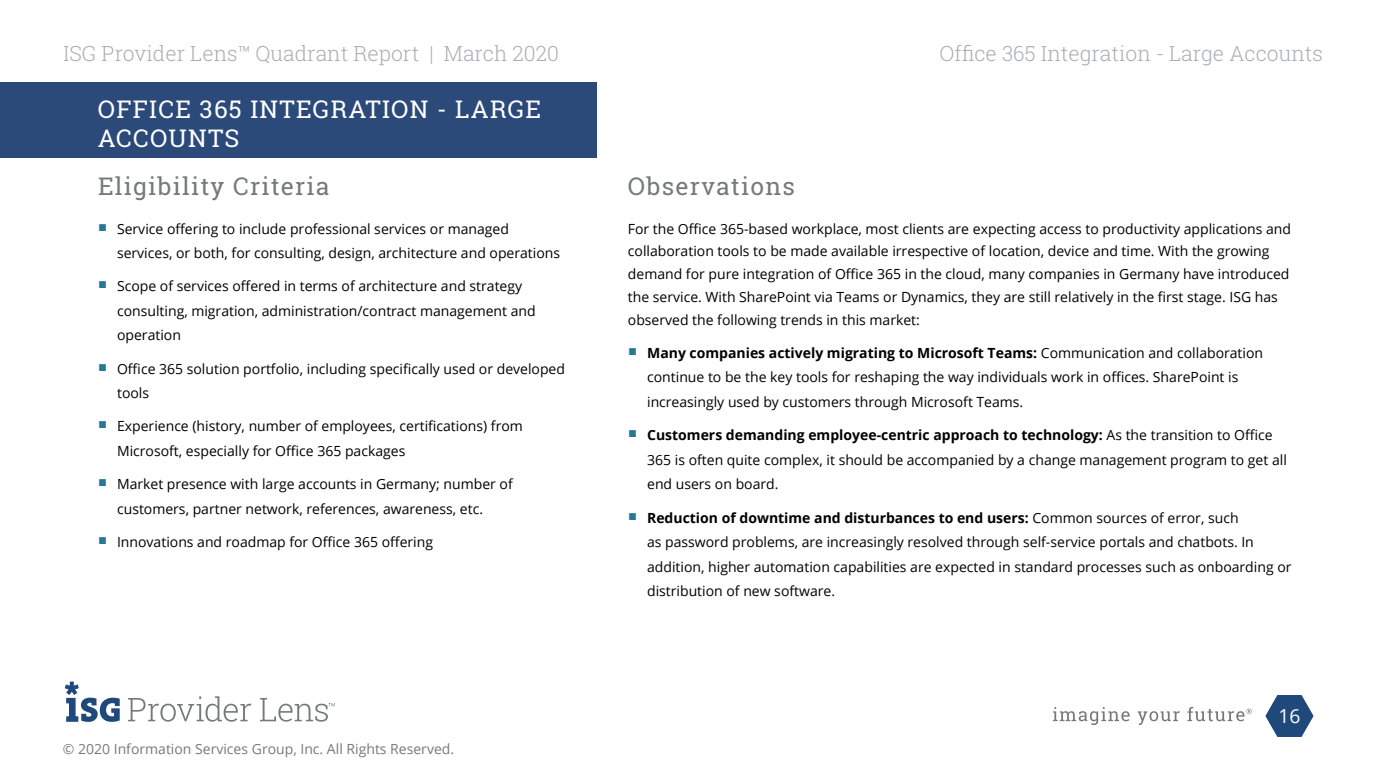
<style>
.page{position:relative;width:1386px;height:780px;background:#fff}
.page>*{position:absolute;margin:0;border:0;box-sizing:border-box;transform-origin:0 0}
.Section_Title_Midtex{font:24.5px/29.8px "Roboto Slab";letter-spacing:.05em;color:#fff}
.Section_Title_Midtex-2{font:24.5px "Roboto Slab";letter-spacing:.05em;color:#76797a}
.t1{font:300 21px "Roboto Slab";color:#abadb0}
.t2{font:19.25px "Open Sans";color:#fff}
.Body_Copy{font:14px/24.5px "Open Sans";color:#000}
.Report_Cover_Title{font:14px "Open Sans";color:#76797a}
.s1{font-weight:700}
</style>
<div class="page">
<svg style="left:1053px;top:707px;width:77px;height:18px"></svg>
<svg style="left:1138px;top:711px;width:42px;height:14px"></svg>
<svg style="left:1187px;top:707px;width:65px;height:14px"></svg>
<svg style="left:128px;top:696px;width:123px;height:25px"></svg>
<svg style="left:260px;top:698px;width:75px;height:23px"></svg>
<svg style="left:65px;top:681px;width:55px;height:41px"></svg>
<svg style="left:1266px;top:695px;width:47px;height:42px"></svg>
<div style="left:0;top:82px;width:596px;height:76px;background:#2b4a79"></div>
<p class="t1" style="left:63px;top:39px;width:498px">ISG Provider Lens™ Quadrant Report | March 2020</p>
<p class="t1" style="left:940px;top:39px;width:385px">Office 365 Integration - Large Accounts</p>
<p class="Section_Title_Midtex" style="left:98px;top:94px;width:445px">OFFICE 365 INTEGRATION - LARGE<br>ACCOUNTS</p>
<p class="Section_Title_Midtex-2" style="left:98px;top:169px;width:233px">Eligibility Criteria</p>
<p class="Section_Title_Midtex-2" style="left:628px;top:169px;width:169px">Observations</p>
<p class="Body_Copy" style="left:117px;top:216px;width:445px">Service offering to include professional services or managed services, or both, for consulting, design, architecture and operations</p>
<p class="Body_Copy" style="left:117px;top:274px;width:420px">Scope of services offered in terms of architecture and strategy consulting, migration, administration/contract management and operation</p>
<p class="Body_Copy" style="left:117px;top:356px;width:450px">Office 365 solution portfolio, including specifically used or developed tools</p>
<p class="Body_Copy" style="left:117px;top:414px;width:407px">Experience (history, number of employees, certifications) from<br>Microsoft, especially for Office 365 packages</p>
<p class="Body_Copy" style="left:117px;top:471px;width:397px">Market presence with large accounts in Germany; number of customers, partner network, references, awareness, etc.</p>
<p class="Body_Copy" style="left:117px;top:529px;width:318px">Innovations and roadmap for Office 365 offering</p>
<p class="Report_Cover_Title" style="left:63px;top:739px;width:393px">© 2020 Information Services Group, Inc. All Rights Reserved.</p>
<p class="Body_Copy" style="left:628px;top:217px;width:665px;line-height:22.8px">For the Office 365-based workplace, most clients are expecting access to productivity applications and collaboration tools to be made available irrespective of location, device and time. With the growing demand for pure integration of Office 365 in the cloud, many companies in Germany have introduced the service. With SharePoint via Teams or Dynamics, they are still relatively in the first stage. ISG has observed the following trends in this market:</p>
<p class="Body_Copy" style="left:647px;top:340px;width:618px"><span class="s1">Many companies actively migrating to Microsoft Teams:</span> Communication and collaboration continue to be the key tools for reshaping the way individuals work in offices. SharePoint is increasingly used by customers through Microsoft Teams.</p>
<p class="Body_Copy" style="left:647px;top:422px;width:641px"><span class="s1">Customers demanding employee-centric approach to technology:</span> As the transition to Office<br>365 is often quite complex, it should be accompanied by a change management program to get all end users on board.</p>
<p class="Body_Copy" style="left:647px;top:505px;width:646px"><span class="s1">Reduction of downtime and disturbances to end users:</span> Common sources of error, such<br>as password problems, are increasingly resolved through self-service portals and chatbots. In addition, higher automation capabilities are expected in standard processes such as onboarding or distribution of new software.</p>
<p class="t2" style="left:1279px;top:701px;width:24px">16</p>
</div>
